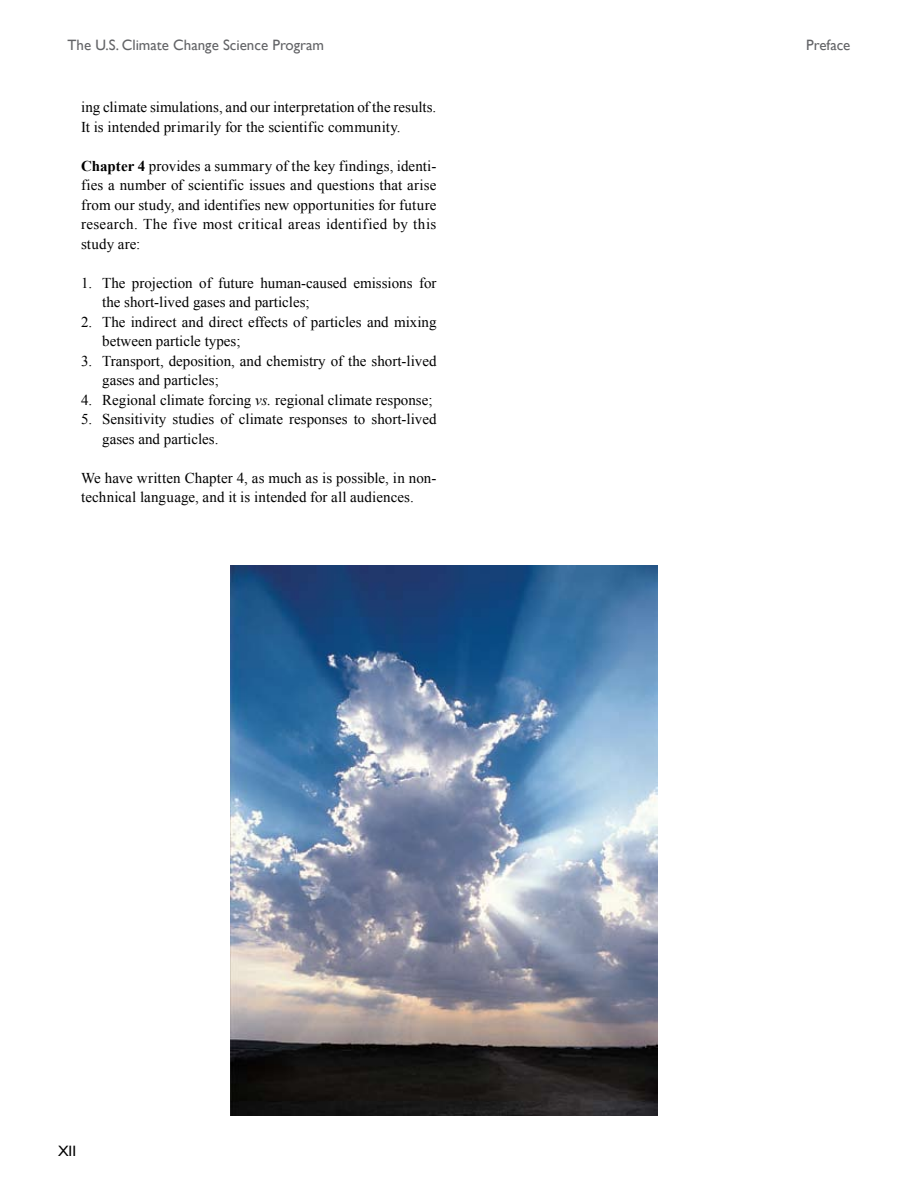
<style>
.page{position:relative;width:918px;height:1188px;background:#fff}
.page>*{position:absolute;margin:0;border:0;box-sizing:border-box;transform-origin:0 0}
.t1{font:15px/19.5px "Times New Roman";color:#000}
.t2{font:15px "Gill Sans";color:#636467}
.t3{font:15px "Gill Sans";color:#000}
.s1{font-weight:700}
.s2{font-style:italic}
</style>
<div class="page">
<img style="left:231px;top:566px;width:427px;height:550px">
<p class="t2" style="left:68px;top:36px;width:258px">The U.S. Climate Change Science Program</p>
<p class="t2" style="left:806px;top:36px;width:46px">Preface</p>
<p class="t1" style="left:81px;top:97px;width:357px">ing climate simulations, and our interpretation of the results.<br>It is intended primarily for the scientific community.</p>
<p class="t1" style="left:81px;top:156px;width:357px;text-align:justify"><span class="s1">Chapter 4</span> provides a summary of the key findings, identi&shy;fies a number of scientific issues and questions that arise from our study, and identifies new opportunities for future research. The five most critical areas identified by this study are:</p>
<p class="t1" style="left:102px;top:273px;width:336px;text-indent:-21px">1. The projection of future human-caused emissions for the short-lived gases and particles;</p>
<p class="t1" style="left:102px;top:312px;width:336px;text-indent:-21px">2. The indirect and direct effects of particles and mixing between particle types;</p>
<p class="t1" style="left:102px;top:351px;width:336px;text-indent:-21px">3. Transport, deposition, and chemistry of the short-lived gases and particles;</p>
<p class="t1" style="left:81px;top:390px;width:353px">4. Regional climate forcing <span class="s2">vs.</span> regional climate response;</p>
<p class="t1" style="left:102px;top:409px;width:336px;text-indent:-21px">5. Sensitivity studies of climate responses to short-lived gases and particles.</p>
<p class="t1" style="left:81px;top:468px;width:357px">We have written Chapter 4, as much as is possible, in non&shy;technical language, and it is intended for all audiences.</p>
<p class="t3" style="left:58px;top:1142px;width:20px">XII</p>
</div>
